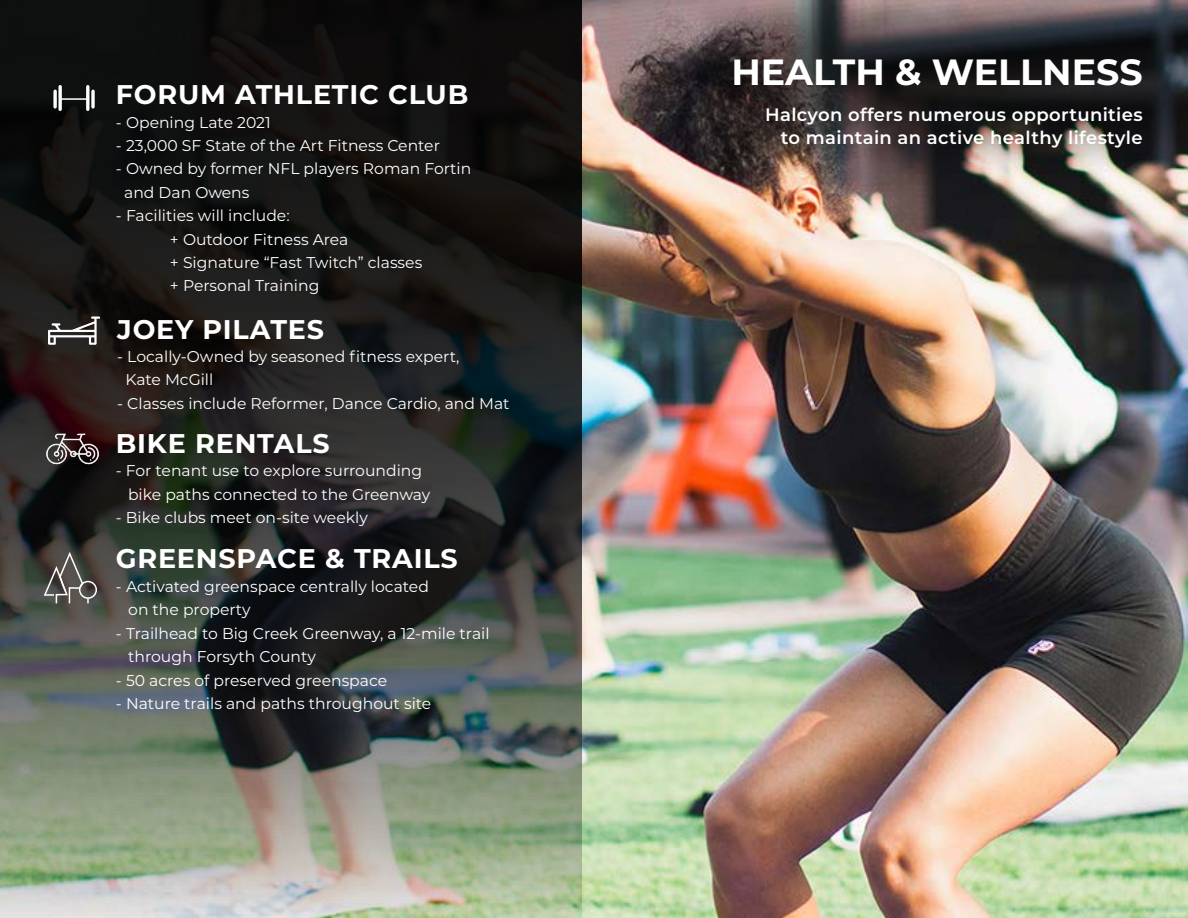
<style>
.page{position:relative;width:1188px;height:918px;background:#fff}
.page>*{position:absolute;margin:0;border:0;box-sizing:border-box;transform-origin:0 0}
.t1{font:700 36.45px "Montserrat";color:#fff}
.t2{font:700 27px "Montserrat";letter-spacing:.03em;color:#fff}
.t3{font:600 18px/22.5px "Montserrat";letter-spacing:.02em;color:#fff;text-align:right}
.t4{font:15.6px/23.4px "Montserrat";color:#fff}
</style>
<div class="page">
<img style="left:582px;top:0;width:606px;height:918px">
<svg style="left:700px;top:3px;width:488px;height:175px;background:#3e3838"></svg>
<img style="left:0;top:0;width:582px;height:918px">
<div style="left:79px;top:581px;width:18px;height:18px;border:2px solid #fff;border-radius:50%"></div>
<svg style="left:43px;top:550px;width:46px;height:55px;background:#5f5c58"></svg>
<img style="left:43px;top:427px;width:62px;height:40px">
<img style="left:49px;top:312px;width:50px;height:36px">
<svg style="left:58px;top:87px;width:4px;height:22px"></svg>
<hr style="left:86px;top:87px;width:3px;height:22px;background:#fff">
<svg style="left:91px;top:91px;width:4px;height:16px"></svg>
<svg style="left:53px;top:91px;width:4px;height:16px"></svg>
<hr style="left:61px;top:98px;width:27px;height:2px;background:#fff">
<h2 class="t2" style="left:116px;top:75px;width:354px">FORUM ATHLETIC CLUB</h2>
<p class="t4" style="left:116px;top:110px;width:156px">- Opening Late 2021</p>
<p class="t4" style="left:116px;top:133px;width:325px">- 23,000 SF State of the Art Fitness Center</p>
<p class="t4" style="left:124px;top:157px;width:349px;text-indent:-8px">- Owned by former NFL players Roman Fortin and Dan Owens</p>
<p class="t4" style="left:170px;top:203px;width:254px;text-indent:-54px">- Facilities will include:<br>+ Outdoor Fitness Area<br>+ Signature “Fast Twitch” classes + Personal Training</p>
<h2 class="t2" style="left:117px;top:309px;width:208px">JOEY PILATES</h2>
<p class="t4" style="left:125px;top:344px;width:336px;text-indent:-8px">- Locally-Owned by seasoned fitness expert,<br>Kate McGill</p>
<p class="t4" style="left:117px;top:391px;width:394px">- Classes include Reformer, Dance Cardio, and Mat</p>
<h2 class="t2" style="left:116px;top:424px;width:215px">BIKE RENTALS</h2>
<p class="t4" style="left:128px;top:459px;width:304px;text-indent:-12px">- For tenant use to explore surrounding bike paths connected to the Greenway</p>
<p class="t4" style="left:116px;top:506px;width:254px">- Bike clubs meet on-site weekly</p>
<h2 class="t2" style="left:116px;top:539px;width:343px">GREENSPACE &amp; TRAILS</h2>
<p class="t4" style="left:128px;top:574px;width:302px;text-indent:-12px">- Activated greenspace centrally located on the property</p>
<p class="t4" style="left:128px;top:621px;width:363px;text-indent:-12px">- Trailhead to Big Creek Greenway, a 12-mile trail through Forsyth County</p>
<p class="t4" style="left:116px;top:668px;width:273px">- 50 acres of preserved greenspace</p>
<p class="t4" style="left:116px;top:691px;width:317px">- Nature trails and paths throughout site</p>
<h1 class="t1" style="left:731px;top:46px;width:413px">HEALTH &amp; WELLNESS</h1>
<p class="t3" style="left:765px;top:103px;width:379px">Halcyon offers numerous opportunities to maintain an active healthy lifestyle</p>
</div>
